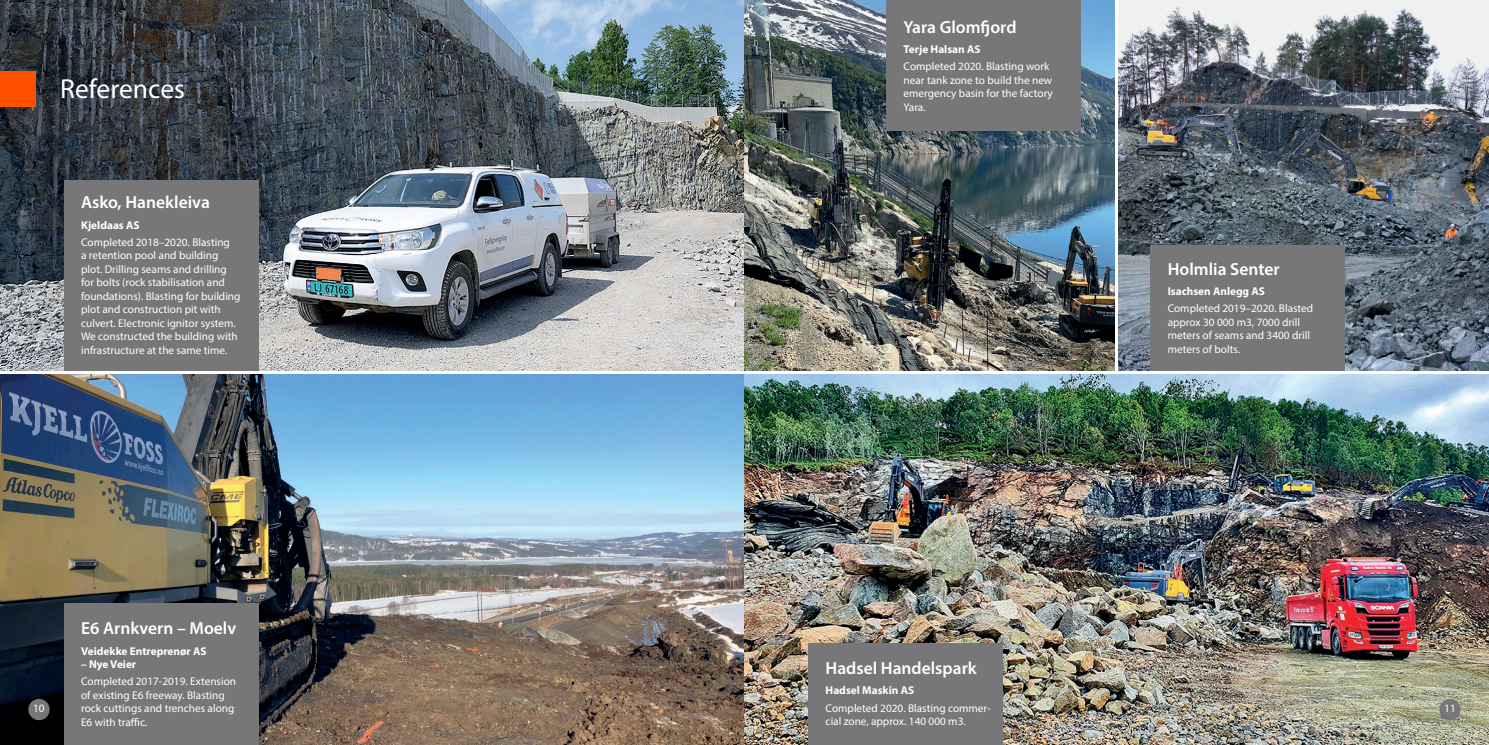
<style>
.page{position:relative;width:1489px;height:745px;background:#fff}
.page>*{position:absolute;margin:0;border:0;box-sizing:border-box;transform-origin:0 0}
.t1{font:27.5px "Myriad Pro";color:#fff}
.brødtxt{font:600 17.5px "Myriad Pro";color:#fff}
.brødtxt-2{font:11.25px/13.5px "Myriad Pro";color:#fff}
.brødtxt-3{font:700 11.25px "Myriad Pro";color:#fff}
.kulepunkt_1{font:11.25px "Myriad Pro";color:#fff}
</style>
<div class="page">
<img style="left:0;top:0;width:744px;height:370px">
<img style="left:744px;top:0;width:370px;height:370px">
<img style="left:1118px;top:0;width:370px;height:370px">
<img style="left:0;top:374px;width:744px;height:370px">
<img style="left:744px;top:374px;width:744px;height:370px">
<div style="left:0;top:71px;width:35px;height:35px;background:#ff5000"></div>
<div style="left:64px;top:180px;width:195px;height:190px;background:#77777a"></div>
<div style="left:1150px;top:244px;width:195px;height:126px;background:#77777a"></div>
<div style="left:886px;top:0;width:195px;height:130px;background:#77777a"></div>
<div style="left:64px;top:602px;width:195px;height:142px;background:#77777a"></div>
<div style="left:808px;top:643px;width:195px;height:101px;background:#77777a"></div>
<div style="left:28px;top:698px;width:22px;height:21px;background:#77777a;border-radius:50%"></div>
<div style="left:1439px;top:698px;width:21px;height:21px;background:#77777a;border-radius:50%"></div>
<p class="t1" style="left:60px;top:72px;width:126px">References</p>
<p class="brødtxt" style="left:81px;top:191px;width:130px">Asko, Hanekleiva</p>
<p class="brødtxt-3" style="left:81px;top:217px;width:60px">Kjeldaas AS</p>
<p class="brødtxt-2" style="left:81px;top:235px;width:161px">Completed 2018–2020. Blasting<br>a retention pool and building plot. Drilling seams and drilling for bolts (rock stabilisation and foundations). Blasting for building plot and construction pit with culvert. Electronic ignitor system.<br>We constructed the building with infrastructure at the same time.</p>
<p class="brødtxt" style="left:903px;top:16px;width:114px">Yara Glomfjord</p>
<p class="brødtxt-3" style="left:903px;top:42px;width:78px">Terje Halsan AS</p>
<p class="brødtxt-2" style="left:903px;top:60px;width:151px">Completed 2020. Blasting work near tank zone to build the new emergency basin for the factory<br>Yara.</p>
<p class="brødtxt" style="left:1167px;top:257px;width:113px">Holmlia Senter</p>
<p class="brødtxt-3" style="left:1167px;top:284px;width:99px">Isachsen Anlegg AS</p>
<p class="brødtxt-2" style="left:1167px;top:301px;width:147px">Completed 2019–2020. Blasted approx 30 000 m3, 7000 drill meters of seams and 3400 drill meters of bolts.</p>
<p class="brødtxt" style="left:81px;top:616px;width:157px">E6 Arnkvern – Moelv</p>
<p class="brødtxt-3" style="left:81px;top:643px;width:127px">Veidekke Entreprenør AS</p>
<p class="brødtxt-3" style="left:81px;top:656px;width:57px">– Nye Veier</p>
<p class="brødtxt-2" style="left:81px;top:674px;width:156px">Completed 2017-2019. Extension of existing E6 freeway. Blasting rock cuttings and trenches along<br>E6 with traffic.</p>
<p class="brødtxt" style="left:825px;top:656px;width:153px">Hadsel Handelspark</p>
<p class="brødtxt-3" style="left:825px;top:683px;width:90px">Hadsel Maskin AS</p>
<p class="brødtxt-2" style="left:825px;top:700px;width:167px">Completed 2020. Blasting commer&shy;cial zone, approx. 140 000 m3.</p>
<p class="kulepunkt_1" style="left:33px;top:701px;width:13px">10</p>
<p class="kulepunkt_1" style="left:1443px;top:701px;width:13px">11</p>
</div>
